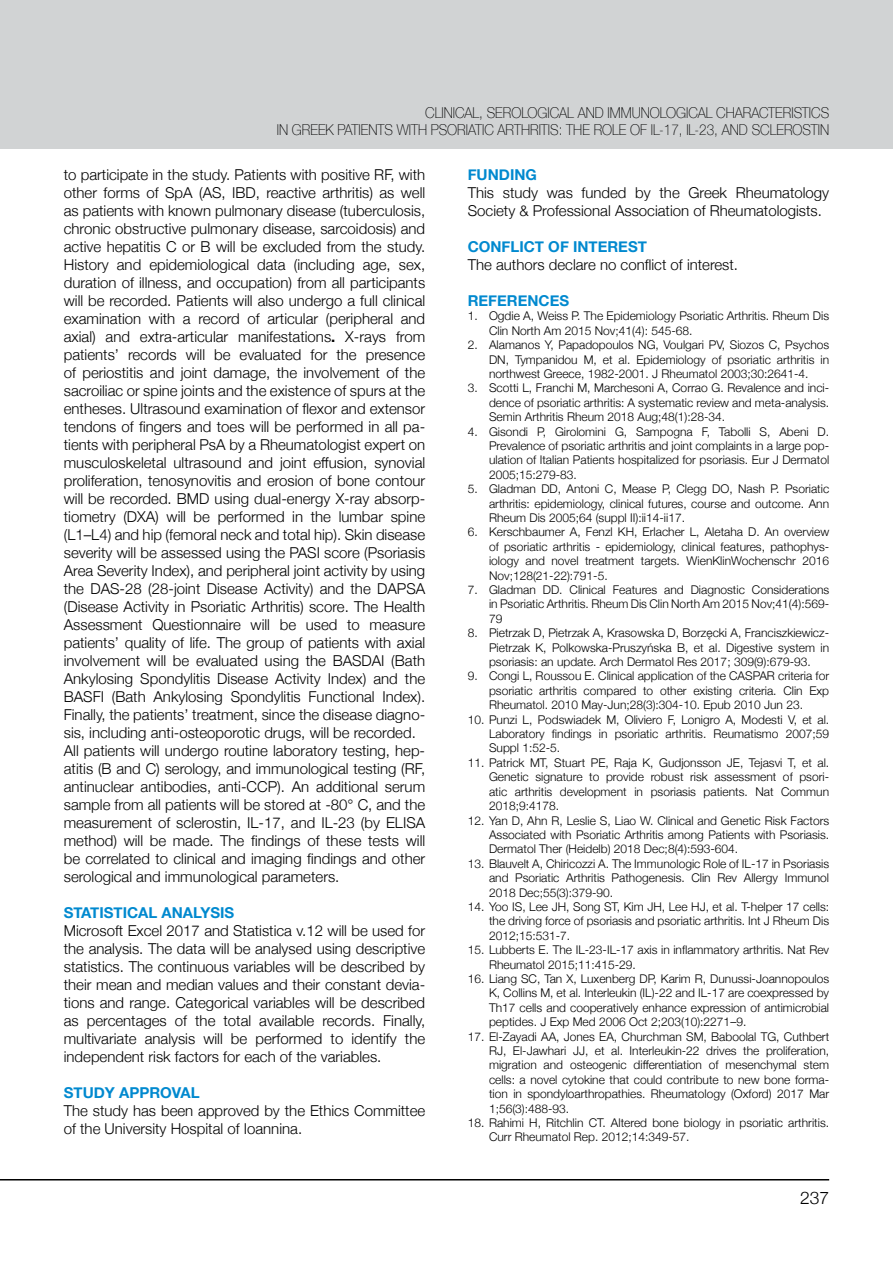
<style>
.page{position:relative;width:893px;height:1263px;background:#fff}
.page>*{position:absolute;margin:0;border:0;box-sizing:border-box;transform-origin:0 0}
.t1{font:300 17.4px "Helvetica Neue";color:#000}
.t2{font:300 15px/18px "Helvetica Neue";color:#000}
.t3{font:100 15px/17.1px "Helvetica Neue";color:#000;text-align:right;scale:.9 1}
.t4{font:700 15px "Helvetica Neue";color:#0089cf}
.t5{font:300 12px/14.4px "Helvetica Neue";color:#000;text-align:justify}
.s1{font-weight:700}
</style>
<div class="page">
<hr style="left:0;top:1179px;width:829px;height:1px;background:#000">
<div style="left:0;top:0;width:893px;height:149px;background:#d1d3d4"></div>
<p class="t3" style="left:277px;top:104px;width:615px">CLINICAL, SEROLOGICAL AND IMMUNOLOGICAL CHARACTERISTICS<br>IN GREEK PATIENTS WITH PSORIATIC ARTHRITIS: THE ROLE OF IL-17, IL-23, AND SCLEROSTIN</p>
<p class="t3" style="left:799px;top:121px;width:36px">TITLE</p>
<p class="t2" style="left:64px;top:165px;width:363px">to participate in the study. Patients with positive RF, with other forms of SpA (AS, IBD, reactive arthritis) as well as patients with known pulmonary disease (tuberculosis, chronic obstructive pulmonary disease, sarcoidosis) and active hepatitis C or B will be excluded from the study.<br>History and epidemiological data (including age, sex, duration of illness, and occupation) from all participants will be recorded. Patients will also undergo a full clinical examination with a record of articular (peripheral and axial) and extra-articular manifestations<span class="s1">.</span> X-rays from patients’ records will be evaluated for the presence of periostitis and joint damage, the involvement of the sacroiliac or spine joints and the existence of spurs at the entheses. Ultrasound examination of flexor and extensor tendons of fingers and toes will be performed in all pa&shy;tients with peripheral PsA by a Rheumatologist expert on musculoskeletal ultrasound and joint effusion, synovial proliferation, tenosynovitis and erosion of bone contour will be recorded. BMD using dual-energy X-ray absorp&shy;tiometry (DXA) will be performed in the lumbar spine (L1–L4) and hip (femoral neck and total hip). Skin disease severity will be assessed using the PASI score (Psoriasis Area Severity Index), and peripheral joint activity by using the DAS-28 (28-joint Disease Activity) and the DAPSA (Disease Activity in Psoriatic Arthritis) score. The Health Assessment Questionnaire will be used to measure patients’ quality of life. The group of patients with axial involvement will be evaluated using the BASDAI (Bath Ankylosing Spondylitis Disease Activity Index) and the BASFI (Bath Ankylosing Spondylitis Functional Index).<br>Finally, the patients’ treatment, since the disease diagno&shy;sis, including anti-osteoporotic drugs, will be recorded.<br>All patients will undergo routine laboratory testing, hep&shy;atitis (B and C) serology, and immunological testing (RF, antinuclear antibodies, anti-CCP). An additional serum sample from all patients will be stored at -80° C, and the measurement of sclerostin, IL-17, and IL-23 (by ELISA method) will be made. The findings of these tests will be correlated to clinical and imaging findings and other serological and immunological parameters.</p>
<p class="t4" style="left:64px;top:901px;width:172px">STATISTICAL ANALYSIS</p>
<p class="t2" style="left:64px;top:921px;width:363px;text-align:justify">Microsoft Excel 2017 and Statistica v.12 will be used for the analysis. The data will be analysed using descriptive statistics. The continuous variables will be described by their mean and median values and their constant devia&shy;tions and range. Categorical variables will be described as percentages of the total available records. Finally, multivariate analysis will be performed to identify the independent risk factors for each of the variables.</p>
<p class="t4" style="left:64px;top:1081px;width:138px">STUDY APPROVAL</p>
<p class="t2" style="left:64px;top:1101px;width:363px">The study has been approved by the Ethics Committee of the University Hospital of Ioannina.</p>
<p class="t4" style="left:468px;top:163px;width:71px">FUNDING</p>
<p class="t2" style="left:468px;top:183px;width:363px">This study was funded by the Greek Rheumatology<br>Society &amp; Professional Association of Rheumatologists.</p>
<p class="t4" style="left:468px;top:235px;width:181px">CONFLICT OF INTEREST</p>
<p class="t2" style="left:468px;top:255px;width:272px">The authors declare no conflict of interest.</p>
<p class="t4" style="left:468px;top:289px;width:103px">REFERENCES</p>
<p class="t5" style="left:489px;top:308px;width:342px;text-indent:-21px">1. Ogdie A, Weiss P. The Epidemiology Psoriatic Arthritis. Rheum Dis<br>Clin North Am 2015 Nov;41(4): 545-68.</p>
<p class="t5" style="left:489px;top:337px;width:342px;text-indent:-21px">2. Alamanos Y, Papadopoulos NG, Voulgari PV, Siozos C, Psychos DN, Tympanidou M, et al. Epidemiology of psoriatic arthritis in northwest Greece, 1982-2001. J Rheumatol 2003;30:2641-4.</p>
<p class="t5" style="left:489px;top:380px;width:342px;text-indent:-21px">3. Scotti L, Franchi M, Marchesoni A, Corrao G. Revalence and inci&shy;dence of psoriatic arthritis: A systematic review and meta-analysis.<br>Semin Arthritis Rheum 2018 Aug;48(1):28-34.</p>
<p class="t5" style="left:489px;top:423px;width:342px;text-indent:-21px">4. Gisondi P, Girolomini G, Sampogna F, Tabolli S, Abeni D.<br>Prevalence of psoriatic arthritis and joint complaints in a large pop&shy;ulation of Italian Patients hospitalized for psoriasis. Eur J Dermatol 2005;15:279-83.</p>
<p class="t5" style="left:489px;top:481px;width:342px;text-indent:-21px">5. Gladman DD, Antoni C, Mease P, Clegg DO, Nash P. Psoriatic arthritis: epidemiology, clinical futures, course and outcome. Ann Rheum Dis 2005;64 (suppl II):ii14-ii17.</p>
<p class="t5" style="left:489px;top:524px;width:342px;text-indent:-21px">6. Kerschbaumer A, Fenzl KH, Erlacher L, Aletaha D. An overview of psoriatic arthritis - epidemiology, clinical features, pathophys&shy;iology and novel treatment targets. WienKlinWochenschr 2016<br>Nov;128(21-22):791-5.</p>
<p class="t5" style="left:489px;top:582px;width:342px;text-indent:-21px">7. Gladman DD. Clinical Features and Diagnostic Considerations in Psoriatic Arthritis. Rheum Dis Clin North Am 2015 Nov;41(4):569- 79</p>
<p class="t5" style="left:489px;top:625px;width:342px;text-indent:-21px">8. Pietrzak D, Pietrzak A, Krasowska D, Borzęcki A, Franciszkiewicz-Pietrzak K, Polkowska-Pruszyńska B, et al. Digestive system in psoriasis: an update. Arch Dermatol Res 2017; 309(9):679-93.</p>
<p class="t5" style="left:489px;top:668px;width:342px;text-indent:-21px">9. Congi L, Roussou E. Clinical application of the CASPAR criteria for psoriatic arthritis compared to other existing criteria. Clin Exp Rheumatol. 2010 May-Jun;28(3):304-10. Epub 2010 Jun 23.</p>
<p class="t5" style="left:489px;top:711px;width:342px;text-indent:-21px">10. Punzi L, Podswiadek M, Oliviero F, Lonigro A, Modesti V, et al.<br>Laboratory findings in psoriatic arthritis. Reumatismo 2007;59<br>Suppl 1:52-5.</p>
<p class="t5" style="left:489px;top:754px;width:342px;text-indent:-21px">11. Patrick MT, Stuart PE, Raja K, Gudjonsson JE, Tejasvi T, et al.<br>Genetic signature to provide robust risk assessment of psori&shy;atic arthritis development in psoriasis patients. Nat Commun 2018;9:4178.</p>
<p class="t5" style="left:489px;top:812px;width:342px;text-indent:-21px">12. Yan D, Ahn R, Leslie S, Liao W. Clinical and Genetic Risk Factors Associated with Psoriatic Arthritis among Patients with Psoriasis.<br>Dermatol Ther (Heidelb) 2018 Dec;8(4):593-604.</p>
<p class="t5" style="left:489px;top:855px;width:342px;text-indent:-21px">13. Blauvelt A, Chiricozzi A. The Immunologic Role of IL-17 in Psoriasis and Psoriatic Arthritis Pathogenesis. Clin Rev Allergy Immunol 2018 Dec;55(3):379-90.</p>
<p class="t5" style="left:489px;top:898px;width:342px;text-indent:-21px">14. Yoo IS, Lee JH, Song ST, Kim JH, Lee HJ, et al. T-helper 17 cells: the driving force of psoriasis and psoriatic arthritis. Int J Rheum Dis 2012;15:531-7.</p>
<p class="t5" style="left:489px;top:942px;width:342px;text-indent:-21px">15. Lubberts E. The IL-23-IL-17 axis in inflammatory arthritis. Nat Rev<br>Rheumatol 2015;11:415-29.</p>
<p class="t5" style="left:489px;top:970px;width:342px;text-indent:-21px">16. Liang SC, Tan X, Luxenberg DP, Karim R, Dunussi-Joannopoulos K, Collins M, et al. Interleukin (IL)-22 and IL-17 are coexpressed by Th17 cells and cooperatively enhance expression of antimicrobial peptides. J Exp Med 2006 Oct 2;203(10):2271–9.</p>
<p class="t5" style="left:489px;top:1028px;width:342px;text-indent:-21px">17. El-Zayadi AA, Jones EA, Churchman SM, Baboolal TG, Cuthbert RJ, El-Jawhari JJ, et al. Interleukin-22 drives the proliferation, migration and osteogenic differentiation of mesenchymal stem cells: a novel cytokine that could contribute to new bone forma&shy;tion in spondyloarthropathies. Rheumatology (Oxford) 2017 Mar 1;56(3):488-93.</p>
<p class="t5" style="left:489px;top:1114px;width:342px;text-indent:-21px">18. Rahimi H, Ritchlin CT. Altered bone biology in psoriatic arthritis.<br>Curr Rheumatol Rep. 2012;14:349-57.</p>
<h1 class="t1" style="left:800px;top:1184px;width:31px">237</h1>
</div>
